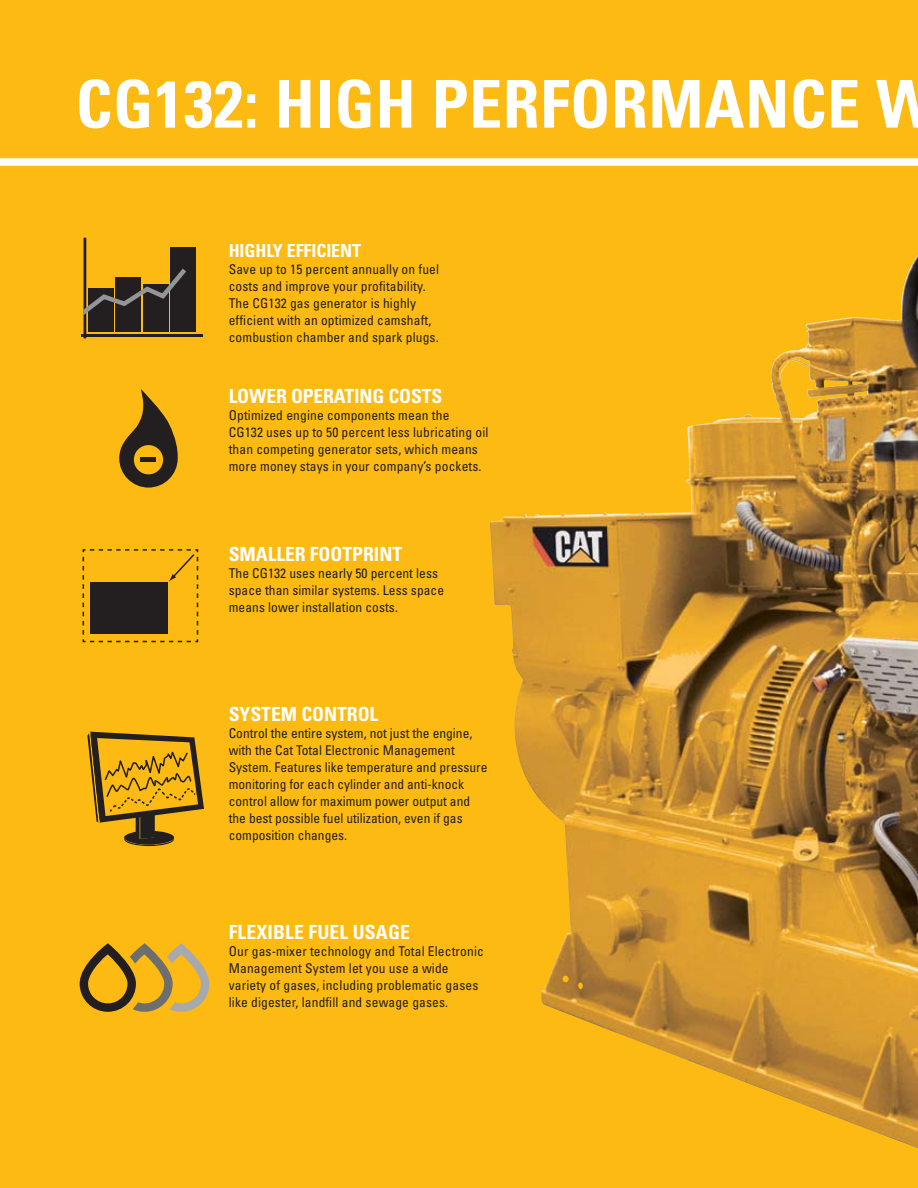
<style>
.page{position:relative;width:918px;height:1188px;background:#fdba12}
.page>*{position:absolute;margin:0;border:0;box-sizing:border-box;transform-origin:0 0}
.t1{font:700 condensed 66px "Univers";letter-spacing:.01em;color:#fff}
.t2{font:700 condensed 19.5px "Univers";color:#fff}
.t3{font:700 condensed 18px "Univers";letter-spacing:-.005em;color:#fff}
.t4{font:condensed 13.5px/17px "Univers";letter-spacing:.01em;color:#231f20}
</style>
<div class="page">
<img style="left:490px;top:255px;width:428px;height:893px">
<svg style="left:87px;top:732px;width:117px;height:114px"></svg>
<svg style="left:119px;top:389px;width:59px;height:99px"></svg>
<svg style="left:89px;top:946px;width:121px;height:66px"></svg>
<svg style="left:84px;top:949px;width:48px;height:59px"></svg>
<div style="left:80px;top:944px;width:56px;height:68px;border:8px solid #231f20;border-radius:24px"></div>
<svg style="left:82px;top:549px;width:117px;height:94px"></svg>
<div style="left:88px;top:288px;width:26px;height:44px;background:#231f20"></div>
<div style="left:116px;top:278px;width:25px;height:54px;background:#231f20"></div>
<div style="left:143px;top:284px;width:25px;height:48px;background:#231f20"></div>
<div style="left:171px;top:248px;width:25px;height:84px;background:#231f20"></div>
<hr style="left:83px;top:238px;width:3px;height:100px;background:#231f20">
<hr style="left:83px;top:334px;width:120px;height:3px;background:#231f20">
<svg style="left:83px;top:263px;width:103px;height:57px"></svg>
<div style="left:0;top:158px;width:918px;height:8px;background:#fff"></div>
<h1 class="t1" style="left:76px;top:80px;width:861px">CG132: HIGH PERFORMANCE W</h1>
<h3 class="t3" style="left:229px;top:244px;width:134px">HIGHLY EFFICIENT</h3>
<p class="t4" style="left:229px;top:262px;width:212px">Save up to 15 percent annually on fuel costs and improve your profitability.<br>The CG132 gas generator is highly efficient with an optimized camshaft, combustion chamber and spark plugs.</p>
<h2 class="t2" style="left:229px;top:389px;width:215px">LOWER OPERATING COSTS</h2>
<p class="t4" style="left:229px;top:408px;width:261px">Optimized engine components mean the<br>CG132 uses up to 50 percent less lubricating oil than competing generator sets, which means more money stays in your company’s pockets.</p>
<h2 class="t2" style="left:229px;top:547px;width:175px">SMALLER FOOTPRINT</h2>
<p class="t4" style="left:229px;top:566px;width:217px">The CG132 uses nearly 50 percent less space than similar systems. Less space means lower installation costs.</p>
<h2 class="t2" style="left:229px;top:707px;width:151px">SYSTEM CONTROL</h2>
<p class="t4" style="left:229px;top:726px;width:260px">Control the entire system, not just the engine, with the Cat Total Electronic Management System. Features like temperature and pressure monitoring for each cylinder and anti-knock control allow for maximum power output and the best possible fuel utilization, even if gas composition changes.</p>
<h2 class="t2" style="left:229px;top:925px;width:183px">FLEXIBLE FUEL USAGE</h2>
<p class="t4" style="left:229px;top:944px;width:257px">Our gas-mixer technology and Total Electronic Management System let you use a wide variety of gases, including problematic gases like digester, landfill and sewage gases.</p>
</div>
